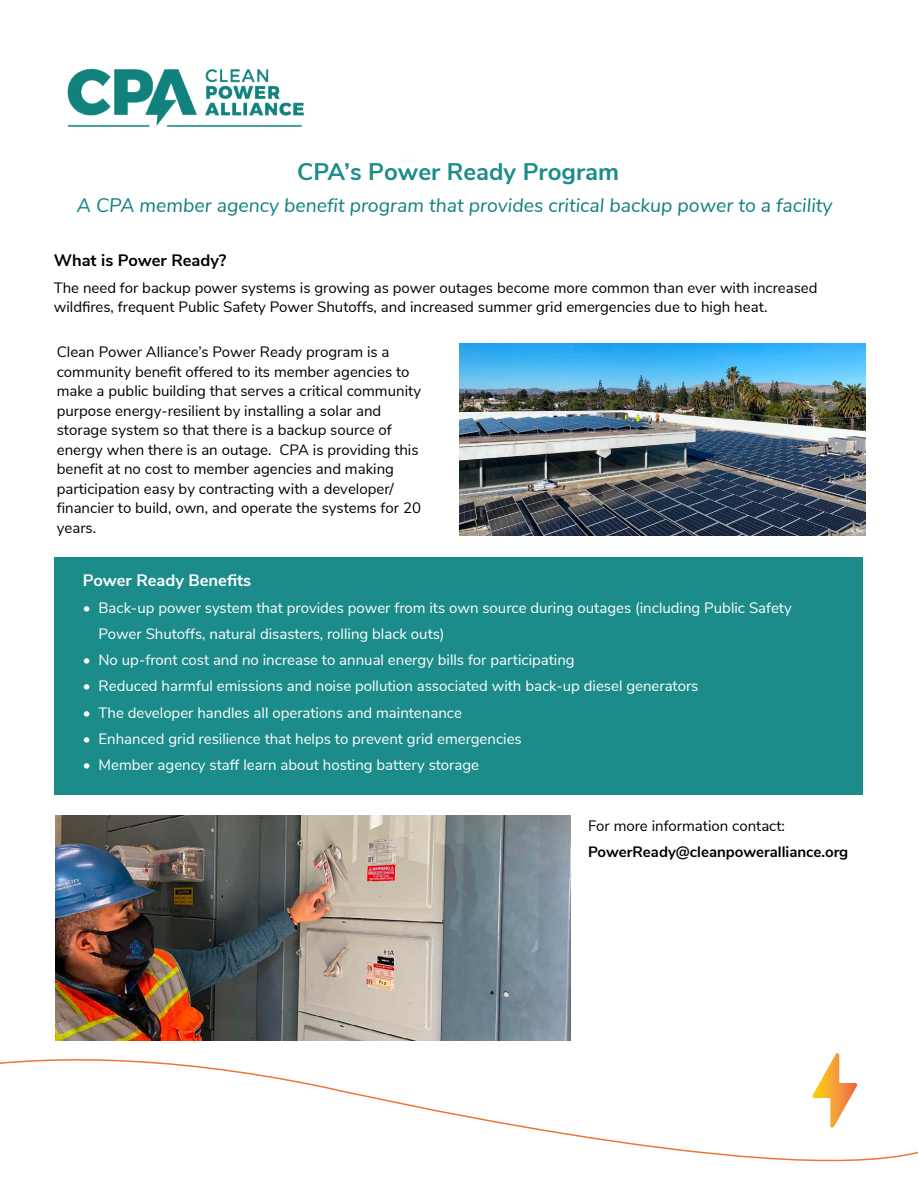
<style>
.page{position:relative;width:918px;height:1188px;background:#fff}
.page>*{position:absolute;margin:0;border:0;box-sizing:border-box;transform-origin:0 0}
.t1{font:700 24px "Nunito Sans";color:#1c8c8a}
.t2{font:italic 19.5px "Nunito Sans";color:#10817c}
.t3{font:700 16.5px "Nunito Sans";color:#fff}
.t4{font:700 16.5px "Nunito Sans";color:#000}
.t5{font:15px/19.5px "Nunito Sans";color:#000}
.t6{font:15px/26.2px "Nunito Sans";color:#fff}
.t7{font:700 15px "Nunito Sans";color:#000}
</style>
<div class="page">
<img style="left:67px;top:68px;width:238px;height:59px">
<svg style="left:0;top:1016px;width:918px;height:146px"></svg>
<svg style="left:812px;top:1053px;width:45px;height:74px"></svg>
<div style="left:54px;top:557px;width:809px;height:237px;background:#1c8c8a"></div>
<img style="left:55px;top:816px;width:515px;height:225px">
<img style="left:460px;top:344px;width:406px;height:192px">
<h1 class="t1" style="left:297px;top:154px;width:323px">CPA’s Power Ready Program</h1>
<h2 class="t2" style="left:77px;top:191px;width:757px">A CPA member agency benefit program that provides critical backup power to a facility</h2>
<p class="t4" style="left:54px;top:249px;width:174px">What is Power Ready?</p>
<p class="t5" style="left:54px;top:277px;width:765px">The need for backup power systems is growing as power outages become more common than ever with increased wildfires, frequent Public Safety Power Shutoffs, and increased summer grid emergencies due to high heat.</p>
<p class="t5" style="left:57px;top:342px;width:366px">Clean Power Alliance’s Power Ready program is a community benefit offered to its member agencies to make a public building that serves a critical community purpose energy-resilient by installing a solar and storage system so that there is a backup source of energy when there is an outage. CPA is providing this benefit at no cost to member agencies and making participation easy by contracting with a developer/ financier to build, own, and operate the systems for 20 years.</p>
<p class="t3" style="left:83px;top:569px;width:170px">Power Ready Benefits</p>
<p class="t6" style="left:98px;top:593px;width:695px;text-indent:-15px">• Back-up power system that provides power from its own source during outages (including Public Safety<br>Power Shutoffs, natural disasters, rolling black outs)</p>
<p class="t6" style="left:83px;top:646px;width:493px">• No up-front cost and no increase to annual energy bills for participating</p>
<p class="t6" style="left:83px;top:672px;width:617px">• Reduced harmful emissions and noise pollution associated with back-up diesel generators</p>
<p class="t6" style="left:83px;top:698px;width:381px">• The developer handles all operations and maintenance</p>
<p class="t6" style="left:83px;top:725px;width:440px">• Enhanced grid resilience that helps to prevent grid emergencies</p>
<p class="t6" style="left:83px;top:751px;width:398px">• Member agency staff learn about hosting battery storage</p>
<p class="t5" style="left:588px;top:815px;width:199px">For more information contact:</p>
<p class="t7" style="left:588px;top:841px;width:262px">PowerReady@cleanpoweralliance.org</p>
</div>
